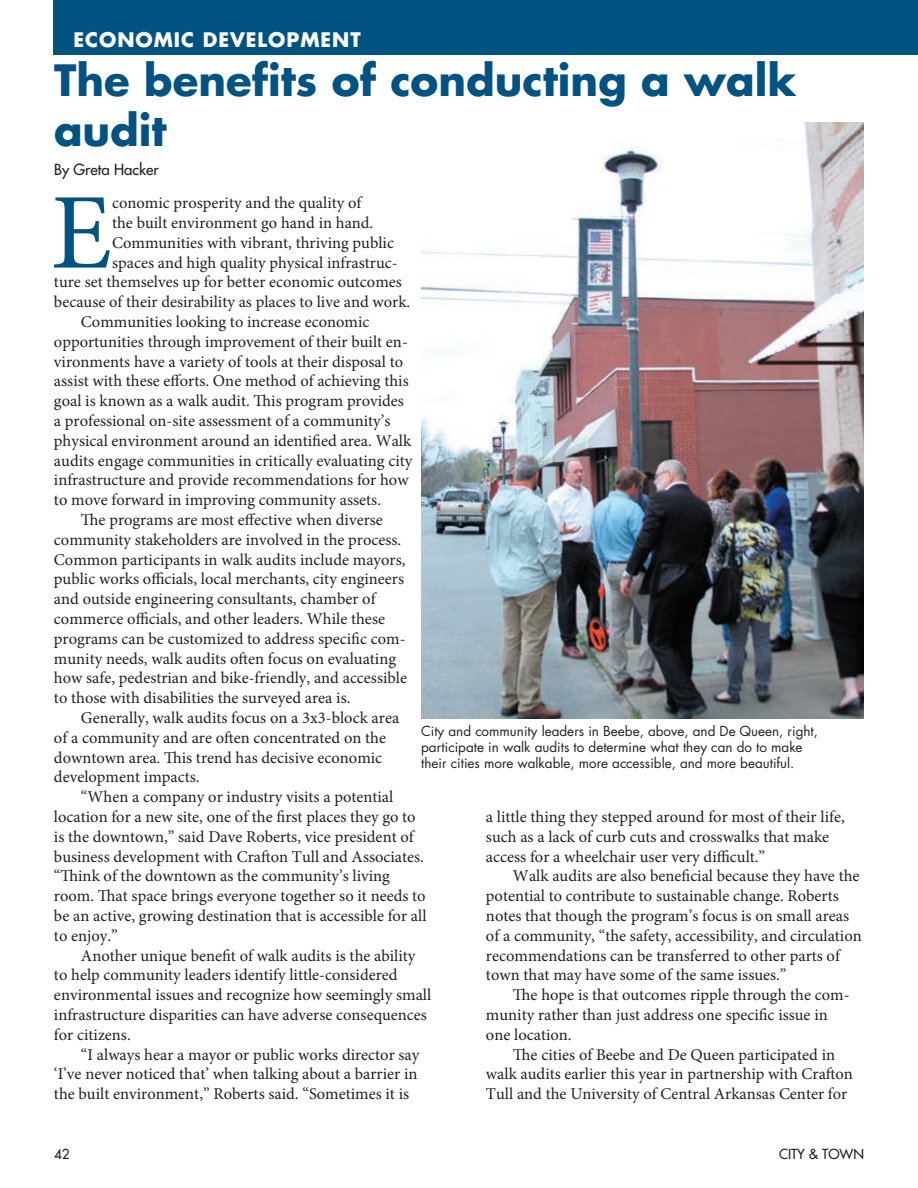
<style>
.page{position:relative;width:918px;height:1188px;background:#fff}
.page>*{position:absolute;margin:0;border:0;box-sizing:border-box;transform-origin:0 0}
.t1{font:107.85px "Minion Pro";color:#025282}
.t2{font:700 42px/50.4px "Futura LT Pro";color:#025282}
.t3{font:700 19.5px "Futura LT Pro";letter-spacing:.05em;color:#fff}
.t4{font:16.5px/19.8px "Minion Pro";color:#231f20}
.t5{font:500 15px "Futura LT Pro";color:#231f20}
.t6{font:13.5px/16.2px "Futura LT Pro";color:#231f20}
.t7{font:500 13.5px "Futura LT Pro";color:#231f20}
</style>
<div class="page">
<div style="left:53px;top:0;width:865px;height:54px;background:#025282"></div>
<img style="left:421px;top:122px;width:443px;height:597px">
<p class="t3" style="left:74px;top:25px;width:289px">ECONOMIC DEVELOPMENT</p>
<h2 class="t2" style="left:54px;top:53px;width:744px">The benefits of conducting a walk audit</h2>
<p class="t5" style="left:54px;top:158px;width:106px">By Greta Hacker</p>
<h1 class="t1" style="left:51px;top:161px;width:63px">E</h1>
<p class="t4" style="left:112px;top:193px;width:251px">conomic prosperity and the quality of</p>
<p class="t4" style="left:112px;top:213px;width:263px">the built environment go hand in hand.</p>
<p class="t4" style="left:112px;top:233px;width:283px">Communities with vibrant, thriving public</p>
<p class="t4" style="left:112px;top:252px;width:287px">spaces and high quality physical infrastruc-</p>
<p class="t4" style="left:54px;top:272px;width:349px">ture set themselves up for better economic outcomes</p>
<p class="t4" style="left:54px;top:292px;width:358px">because of their desirability as places to live and work.</p>
<p class="t4" style="left:81px;top:312px;width:290px">Communities looking to increase economic</p>
<p class="t4" style="left:54px;top:332px;width:355px">opportunities through improvement of their built en-</p>
<p class="t4" style="left:54px;top:351px;width:351px">vironments have a variety of tools at their disposal to</p>
<p class="t4" style="left:54px;top:371px;width:356px">assist with these efforts. One method of achieving this</p>
<p class="t4" style="left:54px;top:391px;width:352px">goal is known as a walk audit. This program provides</p>
<p class="t4" style="left:54px;top:411px;width:338px">a professional on-site assessment of a community’s</p>
<p class="t4" style="left:54px;top:431px;width:359px">physical environment around an identified area. Walk</p>
<p class="t4" style="left:54px;top:450px;width:360px">audits engage communities in critically evaluating city</p>
<p class="t4" style="left:54px;top:470px;width:356px">infrastructure and provide recommendations for how</p>
<p class="t4" style="left:54px;top:490px;width:329px">to move forward in improving community assets.</p>
<p class="t4" style="left:81px;top:510px;width:303px">The programs are most effective when diverse</p>
<p class="t4" style="left:54px;top:530px;width:349px">community stakeholders are involved in the process.</p>
<p class="t4" style="left:54px;top:549px;width:353px">Common participants in walk audits include mayors,</p>
<p class="t4" style="left:54px;top:569px;width:352px">public works officials, local merchants, city engineers</p>
<p class="t4" style="left:54px;top:589px;width:323px">and outside engineering consultants, chamber of</p>
<p class="t4" style="left:54px;top:609px;width:333px">commerce officials, and other leaders. While these</p>
<p class="t4" style="left:54px;top:629px;width:353px">programs can be customized to address specific com-</p>
<p class="t4" style="left:54px;top:648px;width:344px">munity needs, walk audits often focus on evaluating</p>
<p class="t4" style="left:54px;top:668px;width:355px">how safe, pedestrian and bike-friendly, and accessible</p>
<p class="t4" style="left:54px;top:688px;width:298px">to those with disabilities the surveyed area is.</p>
<p class="t4" style="left:81px;top:708px;width:320px">Generally, walk audits focus on a 3x3-block area</p>
<p class="t4" style="left:54px;top:728px;width:334px">of a community and are often concentrated on the</p>
<p class="t4" style="left:54px;top:747px;width:330px">downtown area. This trend has decisive economic</p>
<p class="t4" style="left:54px;top:767px;width:147px">development impacts.</p>
<p class="t4" style="left:81px;top:787px;width:314px">“When a company or industry visits a potential</p>
<p class="t4" style="left:54px;top:807px;width:363px">location for a new site, one of the first places they go to</p>
<p class="t4" style="left:54px;top:827px;width:361px">is the downtown,” said Dave Roberts, vice president of</p>
<p class="t4" style="left:54px;top:846px;width:372px">business development with Crafton Tull and Associates.</p>
<p class="t4" style="left:54px;top:866px;width:338px">“Think of the downtown as the community’s living</p>
<p class="t4" style="left:54px;top:886px;width:373px">room. That space brings everyone together so it needs to</p>
<p class="t4" style="left:54px;top:906px;width:374px">be an active, growing destination that is accessible for all</p>
<p class="t4" style="left:54px;top:926px;width:65px">to enjoy.”</p>
<p class="t4" style="left:81px;top:945px;width:336px">Another unique benefit of walk audits is the ability</p>
<p class="t4" style="left:54px;top:965px;width:345px">to help community leaders identify little-considered</p>
<p class="t4" style="left:54px;top:985px;width:379px">environmental issues and recognize how seemingly small</p>
<p class="t4" style="left:54px;top:1005px;width:374px">infrastructure disparities can have adverse consequences</p>
<p class="t4" style="left:54px;top:1025px;width:78px">for citizens.</p>
<p class="t4" style="left:81px;top:1044px;width:340px">“I always hear a mayor or public works director say</p>
<p class="t4" style="left:54px;top:1064px;width:365px">‘I’ve never noticed that’ when talking about a barrier in</p>
<p class="t4" style="left:54px;top:1084px;width:357px">the built environment,” Roberts said. “Sometimes it is</p>
<p class="t6" style="left:421px;top:723px;width:398px">City and community leaders in Beebe, above, and De Queen, right, participate in walk audits to determine what they can do to make their cities more walkable, more accessible, and more beautiful.</p>
<p class="t4" style="left:486px;top:807px;width:360px">a little thing they stepped around for most of their life, such as a lack of curb cuts and crosswalks that make access for a wheelchair user very difficult.”</p>
<p class="t4" style="left:486px;top:866px;width:377px;text-indent:27px">Walk audits are also beneficial because they have the potential to contribute to sustainable change. Roberts notes that though the program’s focus is on small areas of a community, “the safety, accessibility, and circulation recommendations can be transferred to other parts of town that may have some of the same issues.”</p>
<p class="t4" style="left:486px;top:985px;width:365px;text-indent:27px">The hope is that outcomes ripple through the com&shy;munity rather than just address one specific issue in one location.</p>
<p class="t4" style="left:486px;top:1044px;width:369px;text-align:center">The cities of Beebe and De Queen participated in<br>walk audits earlier this year in partnership with Crafton<br>Tull and the University of Central Arkansas Center for</p>
<p class="t7" style="left:54px;top:1144px;width:17px">42</p>
<p class="t7" style="left:779px;top:1144px;width:86px">CITY &amp; TOWN</p>
</div>
